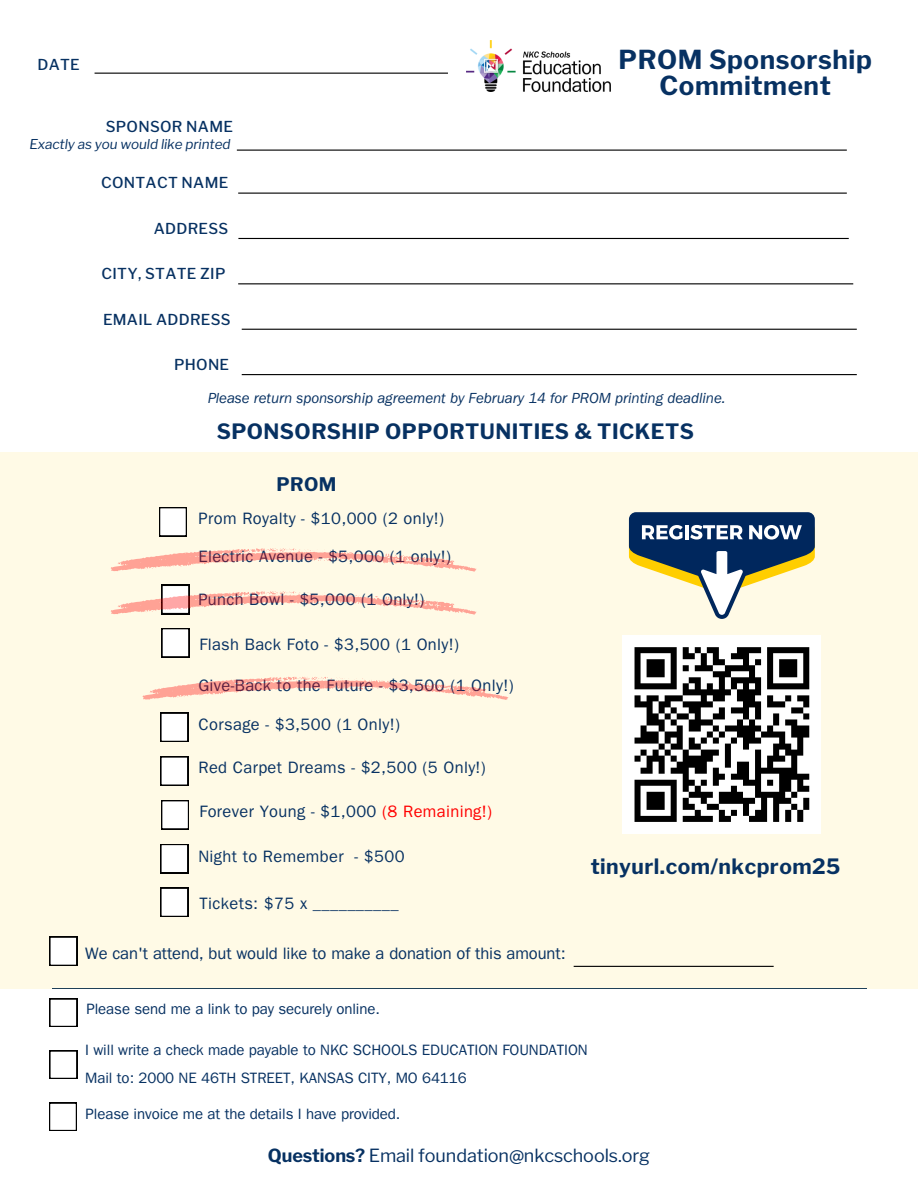
<style>
.page{position:relative;width:918px;height:1188px;background:#fff}
.page>*{position:absolute;margin:0;border:0;box-sizing:border-box;transform-origin:0 0}
.t1{font:700 25.95px/25.8px "Libre Franklin";letter-spacing:.025em;color:#073162;text-align:center}
.t2{font:700 21px "Libre Franklin";letter-spacing:.02em;color:#073162}
.t3{font:700 18.6px "Libre Franklin";color:#073162}
.t4{font:18px "Libre Franklin";letter-spacing:-.005em;color:#073162}
.t5{font:16.5px "Franklin Gothic LT Pro";letter-spacing:.02em;color:#073162}
.t6{font:16.5px "Franklin Gothic LT Pro";letter-spacing:-.005em;color:#073162}
.t7{font:15px "Franklin Gothic LT Pro";letter-spacing:-.005em;color:#073162}
.t8{font:italic 15px "Franklin Gothic LT Pro";letter-spacing:-.005em;color:#073162}
.t9{font:500 15px "Libre Franklin";letter-spacing:.02em;color:#073162}
.t10{font:italic 13.5px "Libre Franklin";letter-spacing:-.005em;color:#073162}
.s1{color:#f00}
.s2{font-weight:700}
</style>
<div class="page">
<hr style="left:95px;top:73px;width:353px;height:1px;background:#000">
<hr style="left:237px;top:150px;width:610px;height:1px;background:#000">
<hr style="left:238px;top:193px;width:609px;height:1px;background:#000">
<hr style="left:238px;top:238px;width:611px;height:1px;background:#000">
<hr style="left:238px;top:283px;width:615px;height:1px;background:#000">
<hr style="left:242px;top:329px;width:615px;height:1px;background:#000">
<hr style="left:242px;top:374px;width:615px;height:1px;background:#000">
<div style="left:0;top:452px;width:918px;height:537px;background:#fffae6"></div>
<hr style="left:574px;top:966px;width:200px;height:1px;background:#000">
<svg style="left:49px;top:937px;width:28px;height:29px"></svg>
<svg style="left:49px;top:1051px;width:28px;height:28px"></svg>
<svg style="left:49px;top:1103px;width:28px;height:28px"></svg>
<img style="left:467px;top:40px;width:144px;height:52px">
<svg style="left:159px;top:507px;width:28px;height:29px"></svg>
<svg style="left:162px;top:628px;width:27px;height:29px"></svg>
<svg style="left:160px;top:713px;width:28px;height:29px"></svg>
<svg style="left:160px;top:757px;width:28px;height:29px"></svg>
<svg style="left:161px;top:800px;width:28px;height:29px"></svg>
<svg style="left:160px;top:844px;width:28px;height:29px"></svg>
<svg style="left:160px;top:888px;width:28px;height:29px"></svg>
<svg style="left:49px;top:999px;width:28px;height:28px"></svg>
<svg style="left:111px;top:548px;width:366px;height:24px"></svg>
<svg style="left:142px;top:677px;width:366px;height:23px"></svg>
<div style="left:622px;top:635px;width:199px;height:199px;background:#fff"></div>
<svg style="left:634px;top:647px;width:176px;height:175px"></svg>
<svg style="left:629px;top:512px;width:186px;height:107px"></svg>
<svg style="left:111px;top:585px;width:366px;height:30px"></svg>
<h6 class="t9" style="left:37px;top:55px;width:44px">DATE</h6>
<p class="t9" style="left:106px;top:118px;width:129px">SPONSOR NAME</p>
<p class="t10" style="left:29px;top:136px;width:203px">Exactly as you would like printed</p>
<h4 class="t9" style="left:101px;top:174px;width:129px">CONTACT NAME</h4>
<p class="t9" style="left:154px;top:219px;width:76px">ADDRESS</p>
<p class="t9" style="left:101px;top:265px;width:126px">CITY, STATE ZIP</p>
<h2 class="t9" style="left:103px;top:310px;width:129px">EMAIL ADDRESS</h2>
<p class="t9" style="left:174px;top:355px;width:57px">PHONE</p>
<h6 class="t1" style="left:619px;top:46px;width:255px">PROM Sponsorship<br>Commitment</h6>
<h6 class="t8" style="left:208px;top:393px;width:519px">Please return sponsorship agreement by February 14 for PROM printing deadline.</h6>
<h6 class="t2" style="left:217px;top:419px;width:479px">SPONSORSHIP OPPORTUNITIES &amp; TICKETS</h6>
<p class="t3" style="left:277px;top:473px;width:61px">PROM</p>
<p class="t5" style="left:199px;top:513px;width:247px">Prom Royalty - $10,000 (2 only!)</p>
<h1 class="t5" style="left:198px;top:551px;width:254px">Electric Avenue - $5,000 (1 only!)</h1>
<p class="t5" style="left:198px;top:594px;width:228px">Punch Bowl - $5,000 (1 Only!)</p>
<p class="t5" style="left:199px;top:639px;width:261px">Flash Back Foto - $3,500 (1 Only!)</p>
<h6 class="t5" style="left:198px;top:679px;width:317px">Give-Back to the Future - $3,500 (1 Only!)</h6>
<p class="t5" style="left:199px;top:718px;width:203px">Corsage - $3,500 (1 Only!)</p>
<p class="t5" style="left:198px;top:762px;width:289px">Red Carpet Dreams - $2,500 (5 Only!)</p>
<p class="t5" style="left:199px;top:806px;width:294px">Forever Young - $1,000 <span class="s1">(8 Remaining!)</span></p>
<p class="t5" style="left:198px;top:851px;width:208px">Night to Remember - $500</p>
<p class="t5" style="left:200px;top:898px;width:200px">Tickets: $75 x __________</p>
<p class="t6" style="left:85px;top:947px;width:482px">We can't attend, but would like to make a donation of this amount:</p>
<h3 class="t7" style="left:86px;top:1004px;width:295px">Please send me a link to pay securely online.</h3>
<p class="t2" style="left:591px;top:854px;width:251px">tinyurl.com/nkcprom25</p>
<h6 class="t7" style="left:85px;top:1044px;width:504px">I will write a check made payable to NKC SCHOOLS EDUCATION FOUNDATION</h6>
<h6 class="t7" style="left:85px;top:1073px;width:383px">Mail to: 2000 NE 46TH STREET, KANSAS CITY, MO 64116</h6>
<p class="t7" style="left:86px;top:1109px;width:316px">Please invoice me at the details I have provided.</p>
<p class="t4" style="left:268px;top:1144px;width:384px"><span class="s2">Questions?</span> Email foundation@nkcschools.org</p>
</div>
